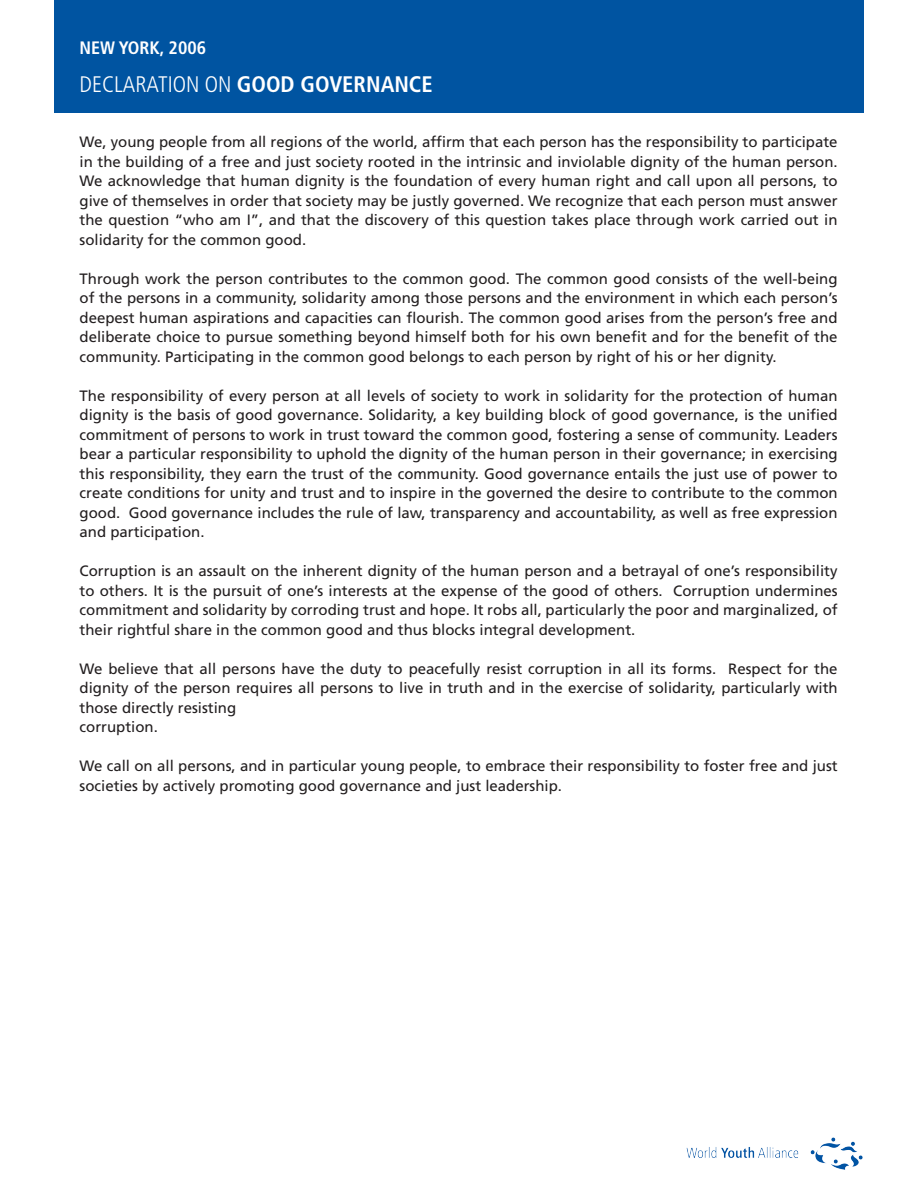
<style>
.page{position:relative;width:918px;height:1188px;background:#fff}
.page>*{position:absolute;margin:0;border:0;box-sizing:border-box;transform-origin:0 0}
.t1{font:700 condensed 22.5px "Frutiger LT Std";color:#fff}
.t2{font:700 condensed 18px "Frutiger LT Std";color:#fff}
.t3{font:15px/19.5px "Frutiger LT Std";color:#231f20;text-align:justify}
.s1{font-weight:300}
</style>
<div class="page">
<div style="left:54px;top:0;width:810px;height:112px;background:#0054a1"></div>
<img style="left:686px;top:1137px;width:177px;height:33px">
<p class="t2" style="left:80px;top:37px;width:128px">NEW YORK, 2006</p>
<h1 class="t1" style="left:80px;top:70px;width:355px"><span class="s1">DECLARATION ON</span> GOOD GOVERNANCE</h1>
<p class="t3" style="left:80px;top:132px;width:760px">We, young people from all regions of the world, affirm that each person has the responsibility to participate in the building of a free and just society rooted in the intrinsic and inviolable dignity of the human person.<br>We acknowledge that human dignity is the foundation of every human right and call upon all persons, to give of themselves in order that society may be justly governed. We recognize that each person must answer the question “who am I”, and that the discovery of this question takes place through work carried out in solidarity for the common good.</p>
<p class="t3" style="left:80px;top:269px;width:760px">Through work the person contributes to the common good. The common good consists of the well-being of the persons in a community, solidarity among those persons and the environment in which each person’s deepest human aspirations and capacities can flourish. The common good arises from the person’s free and deliberate choice to pursue something beyond himself both for his own benefit and for the benefit of the community. Participating in the common good belongs to each person by right of his or her dignity.</p>
<p class="t3" style="left:80px;top:386px;width:760px">The responsibility of every person at all levels of society to work in solidarity for the protection of human dignity is the basis of good governance. Solidarity, a key building block of good governance, is the unified commitment of persons to work in trust toward the common good, fostering a sense of community. Leaders bear a particular responsibility to uphold the dignity of the human person in their governance; in exercising this responsibility, they earn the trust of the community. Good governance entails the just use of power to create conditions for unity and trust and to inspire in the governed the desire to contribute to the common good. Good governance includes the rule of law, transparency and accountability, as well as free expression and participation.</p>
<p class="t3" style="left:80px;top:561px;width:760px">Corruption is an assault on the inherent dignity of the human person and a betrayal of one’s responsibility to others. It is the pursuit of one’s interests at the expense of the good of others. Corruption undermines commitment and solidarity by corroding trust and hope. It robs all, particularly the poor and marginalized, of their rightful share in the common good and thus blocks integral development.</p>
<p class="t3" style="left:80px;top:659px;width:760px;text-align:left">We believe that all persons have the duty to peacefully resist corruption in all its forms. Respect for the dignity of the person requires all persons to live in truth and in the exercise of solidarity, particularly with those directly resisting<br>corruption.</p>
<p class="t3" style="left:80px;top:756px;width:760px">We call on all persons, and in particular young people, to embrace their responsibility to foster free and just societies by actively promoting good governance and just leadership.</p>
</div>
